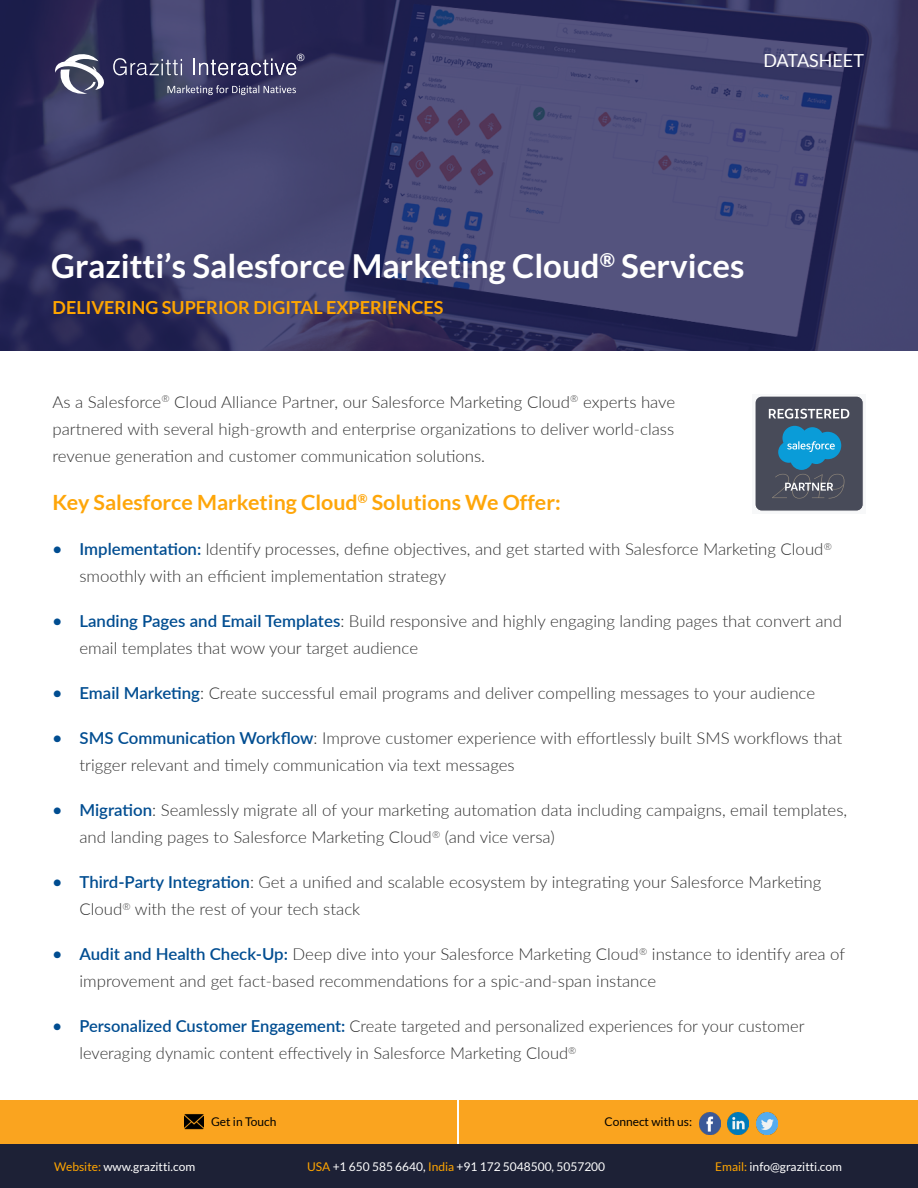
<style>
.page{position:relative;width:918px;height:1188px;background:#fff}
.page>*{position:absolute;margin:0;border:0;box-sizing:border-box;transform-origin:0 0}
.t1{font:700 33px "Lato";color:#fff}
.t2{font:700 21px "Lato";color:#fea60a}
.t3{font:700 18px "Lato";color:#ffa500}
.t4{font:18px "Lato";color:#fff}
.t5{font:300 16.5px/27px "Lato";color:#323232}
.t6{font:12px "Lato";color:#fff}
.t7{font:12px "Open Sans";color:#fff}
.t8{font:12px "Lato";color:#000}
.t9{font:12px "Lato";color:#000101}
.t10{font:10.2px "Open Sans";color:#fff}
.s1{font-weight:600;color:#004d91}
.s2{color:#ffa500}
</style>
<div class="page">
<svg style="left:0;top:0;width:918px;height:351px;background:#3e3e6b"></svg>
<div style="left:0;top:1144px;width:918px;height:44px;background:#1d2136"></div>
<svg style="left:53px;top:46px;width:243px;height:50px;background:#4c4d71"></svg>
<div style="left:753px;top:394px;width:113px;height:120px;background:#f7f8f9"></div>
<div style="left:755px;top:396px;width:108px;height:115px;background:#484b59;border-radius:7px"></div>
<div style="left:755px;top:396px;width:108px;height:115px;border:1px solid #fff;border-radius:7px"></div>
<svg style="left:769px;top:409px;width:80px;height:10px"></svg>
<svg style="left:772px;top:426px;width:72px;height:73px"></svg>
<div style="left:0;top:1100px;width:918px;height:44px;background:#faa41f"></div>
<hr style="left:458px;top:1100px;width:1px;height:44px;background:#fff">
<img style="left:699px;top:1113px;width:21px;height:21px">
<img style="left:728px;top:1113px;width:21px;height:21px">
<img style="left:756px;top:1113px;width:21px;height:21px">
<img style="left:184px;top:1114px;width:20px;height:16px">
<p class="t10" style="left:297px;top:51px;width:10px">®</p>
<p class="t4" style="left:763px;top:50px;width:102px">DATASHEET</p>
<h1 class="t1" style="left:51px;top:247px;width:695px">Grazitti’s Salesforce Marketing Cloud<sup>®</sup> Services</h1>
<p class="t3" style="left:53px;top:297px;width:392px">DELIVERING SUPERIOR DIGITAL EXPERIENCES</p>
<p class="t5" style="left:52px;top:388px;width:624px;text-align:justify">As a Salesforce<sup>®</sup> Cloud Alliance Partner, our Salesforce Marketing Cloud<sup>®</sup> experts have partnered with several high-growth and enterprise organizations to deliver world-class revenue generation and customer communication solutions.</p>
<p class="t2" style="left:52px;top:490px;width:510px">Key Salesforce Marketing Cloud<sup>®</sup> Solutions We Offer:</p>
<p class="t5" style="left:79px;top:535px;width:754px;text-indent:-27px"><span class="s1">• Implementation:</span> Identify processes, define objectives, and get started with Salesforce Marketing Cloud<sup>® </sup>smoothly with an efficient implementation strategy</p>
<p class="t5" style="left:79px;top:607px;width:764px;text-indent:-27px"><span class="s1">• Landing Pages and Email Templates</span>: Build responsive and highly engaging landing pages that convert and email templates that wow your target audience</p>
<p class="t5" style="left:53px;top:679px;width:764px"><span class="s1">• Email Marketing</span>: Create successful email programs and deliver compelling messages to your audience</p>
<p class="t5" style="left:79px;top:724px;width:764px;text-indent:-27px"><span class="s1">• SMS Communication Workflow</span>: Improve customer experience with effortlessly built SMS workflows that trigger relevant and timely communication via text messages</p>
<p class="t5" style="left:79px;top:796px;width:769px;text-indent:-27px"><span class="s1">• Migration</span>: Seamlessly migrate all of your marketing automation data including campaigns, email templates, and landing pages to Salesforce Marketing Cloud<sup>®</sup> (and vice versa)</p>
<p class="t5" style="left:80px;top:868px;width:743px;text-indent:-27px"><span class="s1">• Third-Party Integration</span>: Get a unified and scalable ecosystem by integrating your Salesforce Marketing<br>Cloud<sup>®</sup> with the rest of your tech stack</p>
<p class="t5" style="left:80px;top:940px;width:767px;text-indent:-27px"><span class="s1">• Audit and Health Check-Up:</span> Deep dive into your Salesforce Marketing Cloud<sup>®</sup> instance to identify area of improvement and get fact-based recommendations for a spic-and-span instance</p>
<p class="t5" style="left:79px;top:1012px;width:727px;text-indent:-27px"><span class="s1">• Personalized Customer Engagement:</span> Create targeted and personalized experiences for your customer leveraging dynamic content effectively in Salesforce Marketing Cloud<sup>®</sup></p>
<p class="t9" style="left:211px;top:1115px;width:67px">Get in Touch</p>
<p class="t8" style="left:605px;top:1115px;width:89px">Connect with us:</p>
<p class="t6" style="left:54px;top:1160px;width:143px"><span class="s2">Website:</span> www.grazitti.com</p>
<p class="t6" style="left:307px;top:1160px;width:300px"><span class="s2">USA</span> +1 650 585 6640, <span class="s2">India</span> +91 172 5048500, 5057200</p>
<p class="t6" style="left:715px;top:1160px;width:128px"><span class="s2">Email:</span> info@grazitti.com</p>
<p class="t7" style="left:329px;top:1162px;width:260px">© 2017 Grazitti Interactive, All Rights Reserved</p>
</div>
